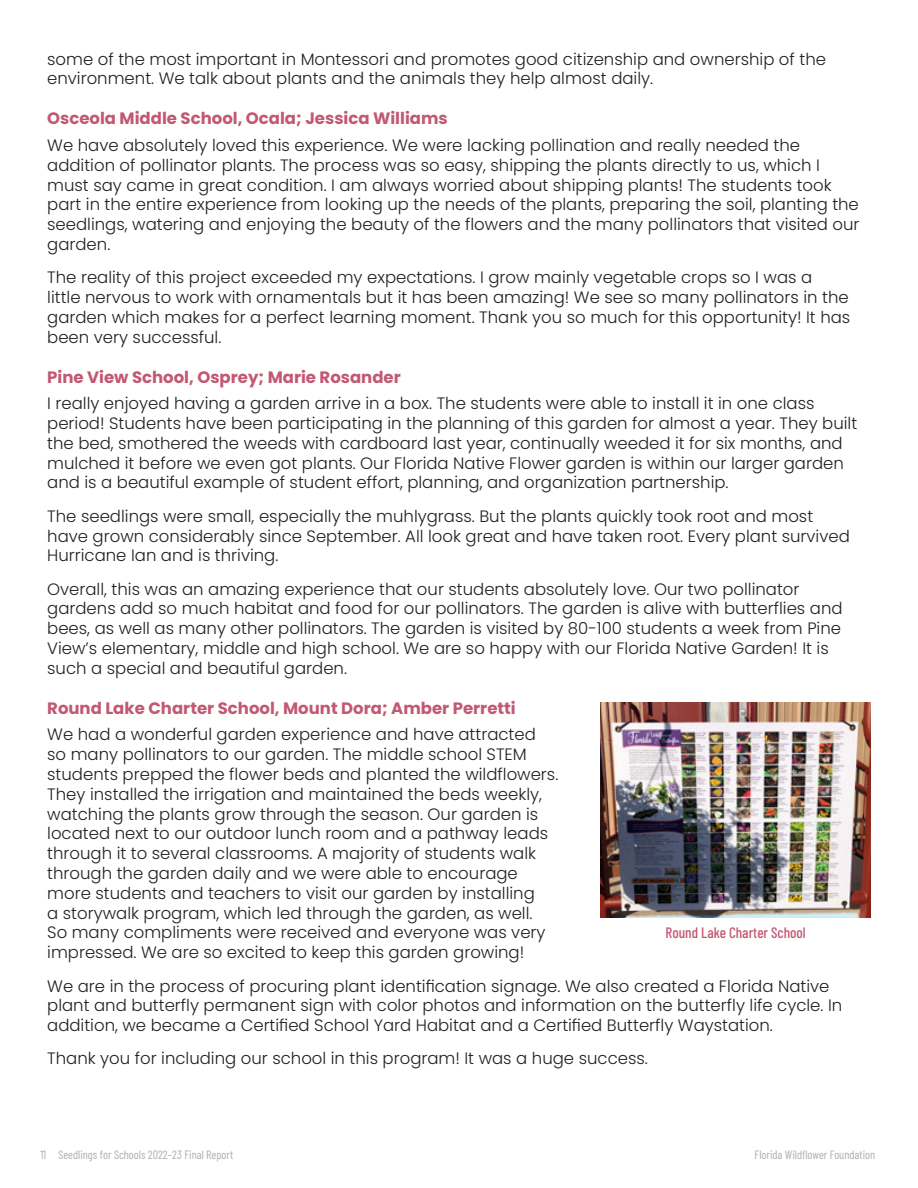
<style>
.page{position:relative;width:918px;height:1188px;background:#fff}
.page>*{position:absolute;margin:0;border:0;box-sizing:border-box;transform-origin:0 0}
.t1{font:300 16.5px/19.8px "Poppins";color:#231f20}
.t2{font:700 16.5px "Poppins";color:#c25874}
.t3{font:500 15px "Barlow Condensed";color:#c25874}
.t4{font:12px "Barlow Condensed";color:#adaeb2}
</style>
<div class="page">
<img style="left:601px;top:702px;width:270px;height:216px">
<p class="t1" style="left:47px;top:49px;width:780px">some of the most important in Montessori and promotes good citizenship and ownership of the environment. We talk about plants and the animals they help almost daily.</p>
<p class="t2" style="left:47px;top:109px;width:402px">Osceola Middle School, Ocala; Jessica Williams</p>
<p class="t1" style="left:47px;top:135px;width:814px">We have absolutely loved this experience. We were lacking pollination and really needed the addition of pollinator plants. The process was so easy, shipping the plants directly to us, which I must say came in great condition. I am always worried about shipping plants! The students took part in the entire experience from looking up the needs of the plants, preparing the soil, planting the seedlings, watering and enjoying the beauty of the flowers and the many pollinators that visited our garden.</p>
<p class="t1" style="left:47px;top:268px;width:805px">The reality of this project exceeded my expectations. I grow mainly vegetable crops so I was a<br>little nervous to work with ornamentals but it has been amazing! We see so many pollinators in the garden which makes for a perfect learning moment. Thank you so much for this opportunity! It has been very successful.</p>
<p class="t2" style="left:47px;top:367px;width:355px">Pine View School, Osprey; Marie Rosander</p>
<p class="t1" style="left:47px;top:394px;width:812px">I really enjoyed having a garden arrive in a box. The students were able to install it in one class period! Students have been participating in the planning of this garden for almost a year. They built the bed, smothered the weeds with cardboard last year, continually weeded it for six months, and mulched it before we even got plants. Our Florida Native Flower garden is within our larger garden and is a beautiful example of student effort, planning, and organization partnership.</p>
<p class="t1" style="left:47px;top:506px;width:804px">The seedlings were small, especially the muhlygrass. But the plants quickly took root and most have grown considerably since September. All look great and have taken root. Every plant survived<br>Hurricane Ian and is thriving.</p>
<p class="t1" style="left:47px;top:579px;width:797px">Overall, this was an amazing experience that our students absolutely love. Our two pollinator gardens add so much habitat and food for our pollinators. The garden is alive with butterflies and bees, as well as many other pollinators. The garden is visited by 80-100 students a week from Pine View’s elementary, middle and high school. We are so happy with our Florida Native Garden! It is such a special and beautiful garden.</p>
<p class="t2" style="left:47px;top:699px;width:470px">Round Lake Charter School, Mount Dora; Amber Perretti</p>
<p class="t1" style="left:47px;top:725px;width:513px">We had a wonderful garden experience and have attracted so many pollinators to our garden. The middle school STEM students prepped the flower beds and planted the wildflowers.<br>They installed the irrigation and maintained the beds weekly, watching the plants grow through the season. Our garden is located next to our outdoor lunch room and a pathway leads through it to several classrooms. A majority of students walk through the garden daily and we were able to encourage more students and teachers to visit our garden by installing<br>a storywalk program, which led through the garden, as well.<br>So many compliments were received and everyone was very impressed. We are so excited to keep this garden growing!</p>
<p class="t1" style="left:47px;top:976px;width:797px">We are in the process of procuring plant identification signage. We also created a Florida Native plant and butterfly permanent sign with color photos and information on the butterfly life cycle. In addition, we became a Certified School Yard Habitat and a Certified Butterfly Waystation.</p>
<p class="t1" style="left:47px;top:1049px;width:602px">Thank you for including our school in this program! It was a huge success.</p>
<p class="t3" style="left:666px;top:922px;width:142px">Round Lake Charter School</p>
<p class="t4" style="left:40px;top:1146px;width:194px">11 Seedlings for Schools 2022–23 Final Report</p>
<p class="t4" style="left:754px;top:1146px;width:122px">Florida Wildflower Foundation</p>
</div>
